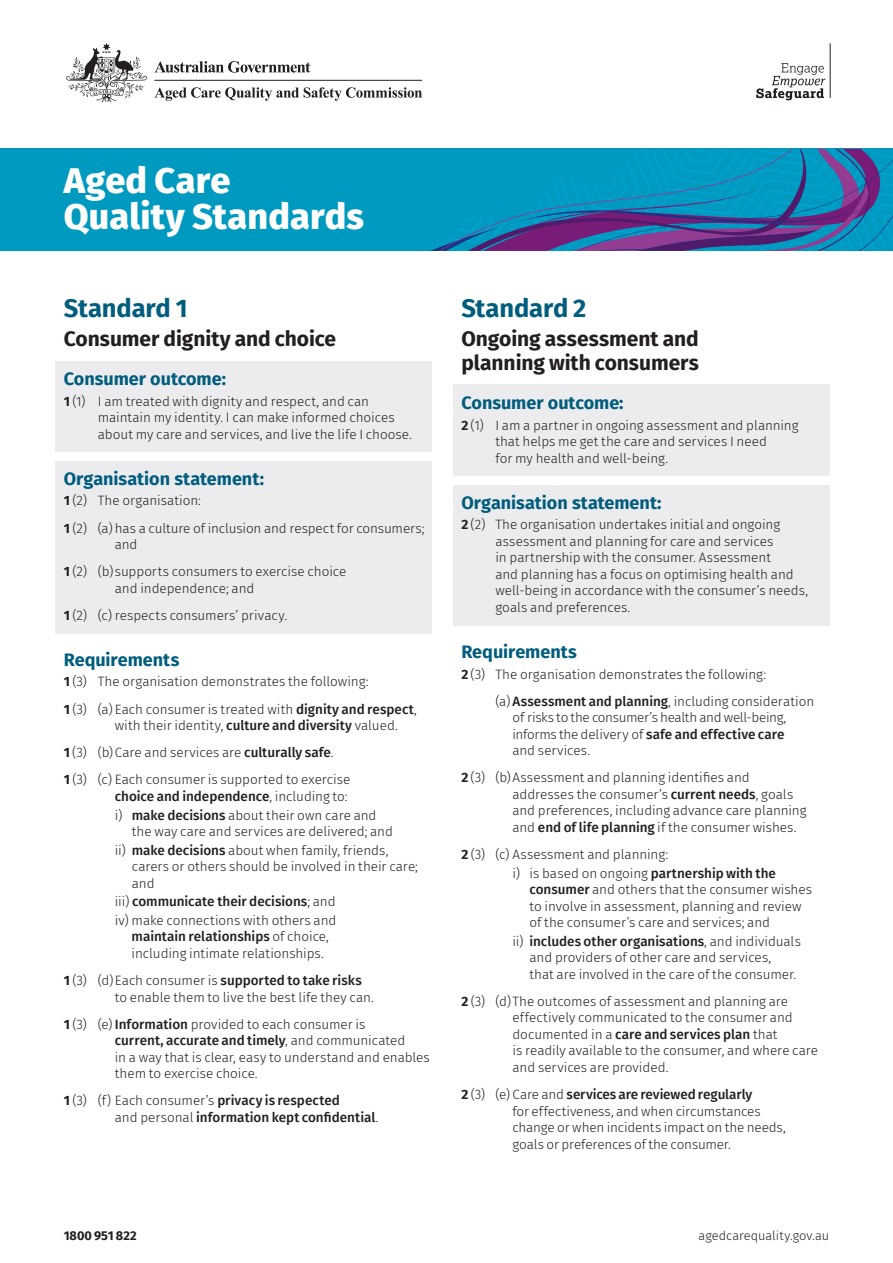
<style>
.page{position:relative;width:893px;height:1263px;background:#fff}
.page>*{position:absolute;margin:0;border:0;box-sizing:border-box;transform-origin:0 0}
.t1{font:800 36px/36px "Fira Sans";letter-spacing:.005em;color:#fff}
.t2{font:700 25.5px "Fira Sans";letter-spacing:-.005em;color:#005d7d}
.t3{font:700 21px/24px "Fira Sans";color:#231f20}
.t4{font:700 18px "Fira Sans";color:#005d7d}
.t5{font:300 13.5px/16.5px "Fira Sans";letter-spacing:-.005em;color:#231f20}
.t6{font:500 13.5px/16.5px "Fira Sans";color:#231f20}
.t7{font:300 12.75px "Fira Sans";letter-spacing:.005em;color:#231f20}
.t8{font:700 12.75px "Fira Sans";color:#231f20}
.s1{font-weight:700}
.s2{font-weight:500}
.s3{font-weight:300}
</style>
<div class="page">
<svg style="left:154px;top:87px;width:268px;height:14px"></svg>
<svg style="left:154px;top:61px;width:156px;height:12px"></svg>
<svg style="left:66px;top:43px;width:81px;height:59px"></svg>
<hr style="left:154px;top:80px;width:268px;height:1px;background:#231f20">
<svg style="left:756px;top:63px;width:69px;height:37px"></svg>
<hr style="left:830px;top:43px;width:1px;height:55px;background:#231f20">
<div style="left:55px;top:361px;width:377px;height:91px;background:#ececee"></div>
<div style="left:453px;top:385px;width:376px;height:91px;background:#ececee"></div>
<div style="left:55px;top:461px;width:377px;height:173px;background:#ececee"></div>
<div style="left:453px;top:485px;width:376px;height:141px;background:#ececee"></div>
<div style="left:0;top:149px;width:893px;height:102px;background:#0099bf"></div>
<svg style="left:430px;top:149px;width:463px;height:102px"></svg>
<h1 class="t1" style="left:64px;top:160px;width:302px">Aged Care<br>Quality Standards</h1>
<h2 class="t2" style="left:64px;top:287px;width:125px">Standard 1</h2>
<h3 class="t3" style="left:64px;top:325px;width:274px">Consumer dignity and choice</h3>
<h3 class="t4" style="left:64px;top:364px;width:164px">Consumer outcome:</h3>
<p class="t5" style="left:98px;top:393px;width:316px;text-indent:-34px"><span class="s1">1</span> (1) I am treated with dignity and respect, and can maintain my identity. I can make informed choices about my care and services, and live the life I choose.</p>
<h3 class="t4" style="left:64px;top:463px;width:202px">Organisation statement:</h3>
<p class="t5" style="left:64px;top:487px;width:362px;line-height:27.2px"><span class="s1">1</span> (2) The organisation:<br><span class="s1">1</span> (2) (a)has a culture of inclusion and respect for consumers;</p>
<p class="t5" style="left:64px;top:531px;width:284px;line-height:27.2px;text-indent:51px">and<br><span class="s1">1</span> (2) (b)supports consumers to exercise choice</p>
<p class="t5" style="left:64px;top:574px;width:225px;line-height:27.2px;text-indent:51px">and independence; and<br><span class="s1">1</span> (2) (c) respects consumers’ privacy.</p>
<h3 class="t4" style="left:64px;top:644px;width:117px">Requirements</h3>
<p class="t5" style="left:64px;top:668px;width:355px;line-height:27.2px"><span class="s1">1</span> (3) The organisation demonstrates the following:<br><span class="s1">1</span> (3) (a) Each consumer is treated with <span class="s2">dignity and respect</span>,</p>
<p class="t5" style="left:64px;top:712px;width:336px;line-height:27.2px;text-indent:51px">with their identity, <span class="s2">culture and diversity</span> valued.<br><span class="s1">1</span> (3) (b)Care and services are <span class="s2">culturally safe</span>.<br><span class="s1">1</span> (3) (c) Each consumer is supported to exercise</p>
<p class="t5" style="left:115px;top:787px;width:263px;line-height:18.6px"><span class="s2">choice and independence</span>, including to:<br>i) <span class="s2">make decisions</span> about their own care and</p>
<p class="t5" style="left:115px;top:822px;width:280px;line-height:18.6px;text-indent:17px">the way care and services are delivered; and ii) <span class="s2">make decisions</span> about when family, friends,</p>
<p class="t5" style="left:132px;top:858px;width:288px">carers or others should be involved in their care; and</p>
<p class="t5" style="left:115px;top:892px;width:223px;line-height:18.6px">iii) <span class="s2">communicate their decisions</span>; and iv) make connections with others and</p>
<p class="t5" style="left:132px;top:928px;width:199px"><span class="s2">maintain relationships</span> of choice, including intimate relationships.</p>
<p class="t5" style="left:115px;top:972px;width:261px;text-indent:-51px"><span class="s1">1</span> (3) (d)Each consumer is <span class="s2">supported to take risks </span>to enable them to live the best life they can.</p>
<p class="t5" style="left:115px;top:1016px;width:317px;text-indent:-51px"><span class="s1">1</span> (3) (e) <span class="s2">Information</span> provided to each consumer is<br><span class="s2">current, accurate and timely</span>, and communicated<br>in a way that is clear, easy to understand and enables them to exercise choice.</p>
<p class="t6" style="left:115px;top:1092px;width:265px;text-indent:-51px"><span class="s1">1</span> <span class="s3">(3) (f) Each consumer’s</span> privacy is respected<br><span class="s3">and personal</span> information kept confidential<span class="s3">.</span></p>
<h2 class="t2" style="left:461px;top:287px;width:127px">Standard 2</h2>
<h3 class="t3" style="left:461px;top:325px;width:239px">Ongoing assessment and planning with consumers</h3>
<h3 class="t4" style="left:461px;top:388px;width:164px">Consumer outcome:</h3>
<p class="t5" style="left:495px;top:417px;width:305px;text-indent:-34px"><span class="s1">2</span> (1) I am a partner in ongoing assessment and planning that helps me get the care and services I need<br>for my health and well-being.</p>
<h3 class="t4" style="left:461px;top:487px;width:202px">Organisation statement:</h3>
<p class="t5" style="left:495px;top:516px;width:314px;text-indent:-34px"><span class="s1">2</span> (2) The organisation undertakes initial and ongoing assessment and planning for care and services<br>in partnership with the consumer. Assessment<br>and planning has a focus on optimising health and well-being in accordance with the consumer’s needs, goals and preferences.</p>
<h3 class="t4" style="left:461px;top:636px;width:117px">Requirements</h3>
<p class="t5" style="left:495px;top:660px;width:320px;line-height:27.2px;text-indent:-34px"><span class="s1">2</span> (3) The organisation demonstrates the following: (a)<span class="s2">Assessment and planning</span>, including consideration</p>
<p class="t5" style="left:512px;top:709px;width:275px">of risks to the consumer’s health and well-being, informs the delivery of <span class="s2">safe and effective care </span>and services.</p>
<p class="t5" style="left:512px;top:769px;width:296px;text-indent:-51px"><span class="s1">2</span> (3) (b)Assessment and planning identifies and addresses the consumer’s <span class="s2">current needs</span>, goals and preferences, including advance care planning and <span class="s2">end of life planning</span> if the consumer wishes.</p>
<p class="t5" style="left:512px;top:845px;width:265px;line-height:18.6px;text-indent:-51px"><span class="s1">2</span> (3) (c) Assessment and planning:<br>i) is based on ongoing <span class="s2">partnership with the</span></p>
<p class="t5" style="left:529px;top:881px;width:284px"><span class="s2">consumer</span> and others that the consumer wishes to involve in assessment, planning and review of the consumer’s care and services; and</p>
<p class="t5" style="left:529px;top:933px;width:273px;text-indent:-17px">ii) <span class="s2">includes other organisations</span>, and individuals and providers of other care and services,<br>that are involved in the care of the consumer.</p>
<p class="t5" style="left:512px;top:993px;width:307px;text-indent:-51px"><span class="s1">2</span> (3) (d)The outcomes of assessment and planning are effectively communicated to the consumer and documented in a <span class="s2">care and services plan</span> that<br>is readily available to the consumer, and where care and services are provided.</p>
<p class="t5" style="left:512px;top:1086px;width:275px;text-indent:-51px"><span class="s1">2</span> (3) (e) Care and <span class="s2">services are reviewed regularly<br></span>for effectiveness, and when circumstances change or when incidents impact on the needs, goals or preferences of the consumer.</p>
<p class="t8" style="left:64px;top:1225px;width:74px">1800 951 822</p>
<p class="t7" style="left:699px;top:1227px;width:132px">agedcarequality.gov.au</p>
</div>
